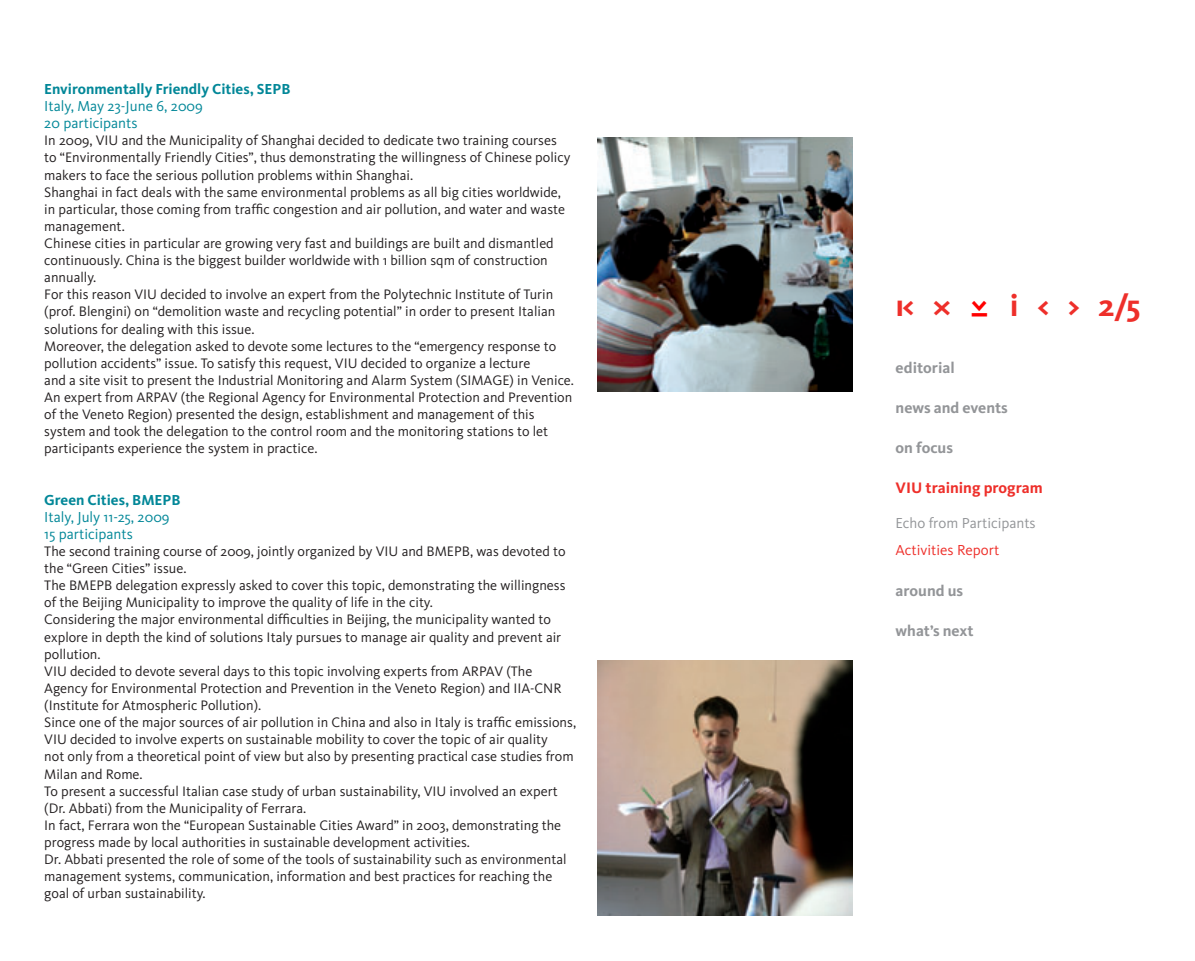
<style>
.page{position:relative;width:1195px;height:961px;background:#fff}
.page>*{position:absolute;margin:0;border:0;box-sizing:border-box;transform-origin:0 0}
.t1{font:700 31.5px "Kievit";color:#ee2f2a}
.t2{font:500 31.5px "Kievit";color:#f00}
.t3{font:700 15.75px "Kievit";color:#939598}
.t4{font:700 15.75px "Kievit";color:#ee2f2a}
.t5{font:15px/17.1px "Kievit";color:#028798}
.t6{font:700 15px "Kievit";color:#028798}
.t7{font:15px "Kievit";color:#939598}
.t8{font:15px "Kievit";color:#ee2f2a}
.t9{font:14.25px/17.1px "Kievit";color:#231f20}
.s1{font-weight:700}
</style>
<div class="page">
<img style="left:597px;top:138px;width:255px;height:253px">
<img style="left:597px;top:660px;width:255px;height:255px">
<p class="t6" style="left:44px;top:80px;width:248px">Environmentally Friendly Cities, SEPB</p>
<p class="t5" style="left:44px;top:98px;width:160px">Italy, May 23-June 6, 2009<br>20 participants</p>
<p class="t9" style="left:44px;top:132px;width:531px">In 2009, VIU and the Municipality of Shanghai decided to dedicate two training courses<br>to “Environmentally Friendly Cities”, thus demonstrating the willingness of Chinese policy makers to face the serious pollution problems within Shanghai.<br>Shanghai in fact deals with the same environmental problems as all big cities worldwide, in particular, those coming from traffic congestion and air pollution, and water and waste management.<br>Chinese cities in particular are growing very fast and buildings are built and dismantled continuously. China is the biggest builder worldwide with 1 billion sqm of construction annually.<br>For this reason VIU decided to involve an expert from the Polytechnic Institute of Turin (prof. Blengini) on “demolition waste and recycling potential” in order to present Italian solutions for dealing with this issue.<br>Moreover, the delegation asked to devote some lectures to the “emergency response to pollution accidents” issue. To satisfy this request, VIU decided to organize a lecture<br>and a site visit to present the Industrial Monitoring and Alarm System (SIMAGE) in Venice.<br>An expert from ARPAV (the Regional Agency for Environmental Protection and Prevention of the Veneto Region) presented the design, establishment and management of this system and took the delegation to the control room and the monitoring stations to let participants experience the system in practice.</p>
<p class="t6" style="left:44px;top:490px;width:138px">Green Cities, BMEPB</p>
<p class="t5" style="left:44px;top:508px;width:127px">Italy, July 11-25, 2009<br>15 participants</p>
<p class="t9" style="left:44px;top:542px;width:533px">The second training course of 2009, jointly organized by VIU and BMEPB, was devoted to the “Green Cities” issue.<br>The BMEPB delegation expressly asked to cover this topic, demonstrating the willingness of the Beijing Municipality to improve the quality of life in the city.<br>Considering the major environmental difficulties in Beijing, the municipality wanted to explore in depth the kind of solutions Italy pursues to manage air quality and prevent air pollution.<br>VIU decided to devote several days to this topic involving experts from ARPAV (The Agency for Environmental Protection and Prevention in the Veneto Region) and IIA-CNR (Institute for Atmospheric Pollution).<br>Since one of the major sources of air pollution in China and also in Italy is traffic emissions, VIU decided to involve experts on sustainable mobility to cover the topic of air quality<br>not only from a theoretical point of view but also by presenting practical case studies from Milan and Rome.<br>To present a successful Italian case study of urban sustainability, VIU involved an expert (Dr. Abbati) from the Municipality of Ferrara.<br>In fact, Ferrara won the “European Sustainable Cities Award” in 2003, demonstrating the progress made by local authorities in sustainable development activities.<br>Dr. Abbati presented the role of some of the tools of sustainability such as environmental management systems, communication, information and best practices for reaching the goal of urban sustainability.</p>
<h1 class="t1" style="left:895px;top:287px;width:57px">ı&lt; &gt;&lt;</h1>
<h1 class="t2" style="left:958px;top:318px;width:20px;rotate:-90deg">ı<span class="s1">&lt;</span></h1>
<h1 class="t1" style="left:1009px;top:287px;width:132px">i &lt; &gt; 2/5</h1>
<p class="t3" style="left:895px;top:359px;width:60px">editorial</p>
<p class="t3" style="left:895px;top:399px;width:114px">news and events</p>
<p class="t3" style="left:895px;top:438px;width:59px">on focus</p>
<p class="t4" style="left:895px;top:478px;width:148px">VIU training program</p>
<p class="t7" style="left:895px;top:515px;width:142px">Echo from Participants</p>
<p class="t8" style="left:895px;top:541px;width:105px">Activities Report</p>
<p class="t3" style="left:895px;top:581px;width:69px">around us</p>
<p class="t3" style="left:895px;top:621px;width:79px">what’s next</p>
</div>
